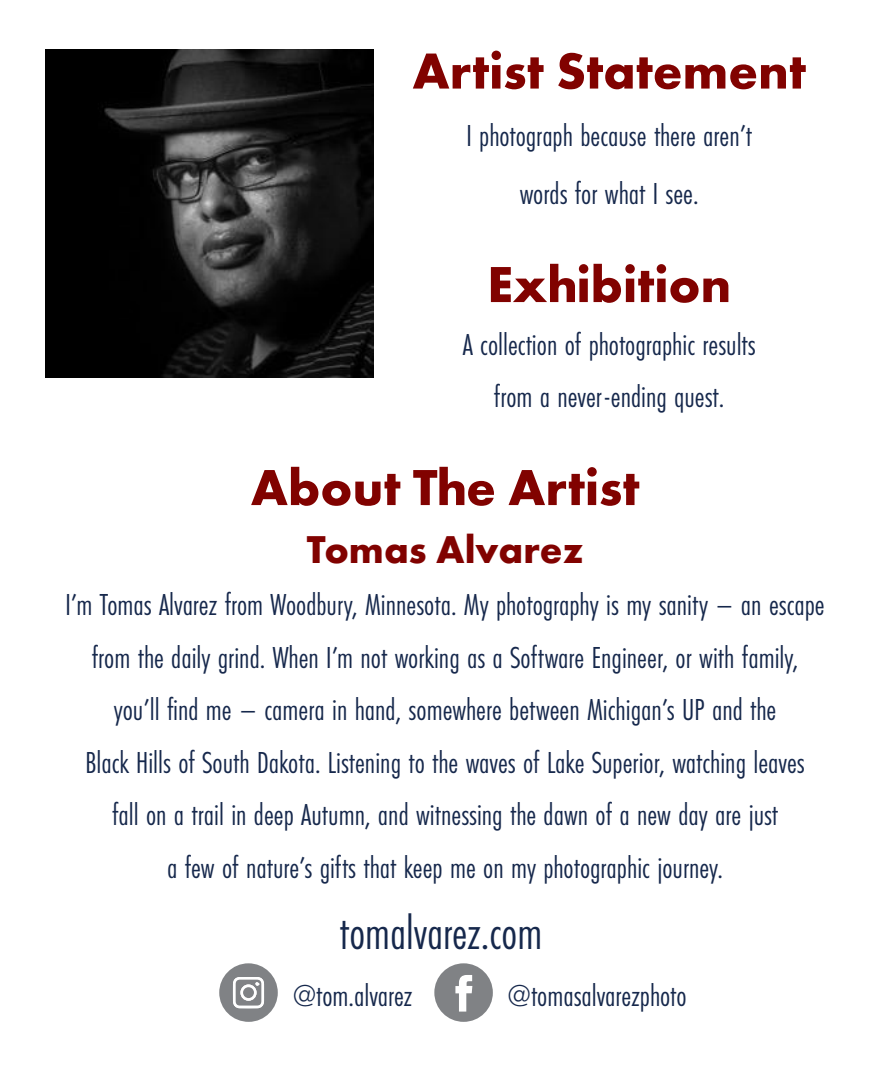
<style>
.page{position:relative;width:882px;height:1071px;background:#fff}
.page>*{position:absolute;margin:0;border:0;box-sizing:border-box;transform-origin:0 0}
.t1{font:700 52.5px "Futura PT";color:#810200}
.t2{font:49px "Futura PT Cond";color:#16284c}
.t3{font:700 40.25px "Futura PT";color:#810200}
.t4{font:31.5px/52.5px "Futura PT Cond";color:#16284c;text-align:center}
</style>
<div class="page">
<svg style="left:434px;top:963px;width:59px;height:59px"></svg>
<svg style="left:219px;top:963px;width:59px;height:59px"></svg>
<div style="left:243px;top:987px;width:11px;height:11px;background:#808285;border-radius:50%"></div>
<img style="left:46px;top:50px;width:328px;height:328px">
<p class="t1" style="left:412px;top:37px;width:395px">Artist Statement</p>
<p class="t4" style="left:467px;top:110px;width:287px">I photograph because there aren’t</p>
<p class="t4" style="left:520px;top:167px;width:180px">words for what I see.</p>
<p class="t1" style="left:487px;top:251px;width:246px">Exhibition</p>
<p class="t4" style="left:463px;top:318px;width:295px">A collection of photographic results</p>
<p class="t4" style="left:494px;top:370px;width:232px">from a never-ending quest.</p>
<p class="t1" style="left:251px;top:454px;width:390px">About The Artist</p>
<p class="t3" style="left:307px;top:523px;width:278px">Tomas Alvarez</p>
<p class="t4" style="left:66px;top:579px;width:761px">I’m Tomas Alvarez from Woodbury, Minnesota. My photography is my sanity – an escape from the daily grind. When I’m not working as a Software Engineer, or with family,</p>
<p class="t4" style="left:114px;top:684px;width:664px">you’ll find me – camera in hand, somewhere between Michigan’s UP and the</p>
<p class="t4" style="left:86px;top:736px;width:721px">Black Hills of South Dakota. Listening to the waves of Lake Superior, watching leaves</p>
<p class="t4" style="left:112px;top:789px;width:668px">fall on a trail in deep Autumn, and witnessing the dawn of a new day are just</p>
<p class="t4" style="left:167px;top:841px;width:557px">a few of nature’s gifts that keep me on my photographic journey.</p>
<p class="t2" style="left:340px;top:904px;width:204px">tomalvarez.com</p>
<p class="t4" style="left:293px;top:970px;width:121px">@tom.alvarez</p>
<p class="t4" style="left:508px;top:970px;width:180px">@tomasalvarezphoto</p>
</div>
